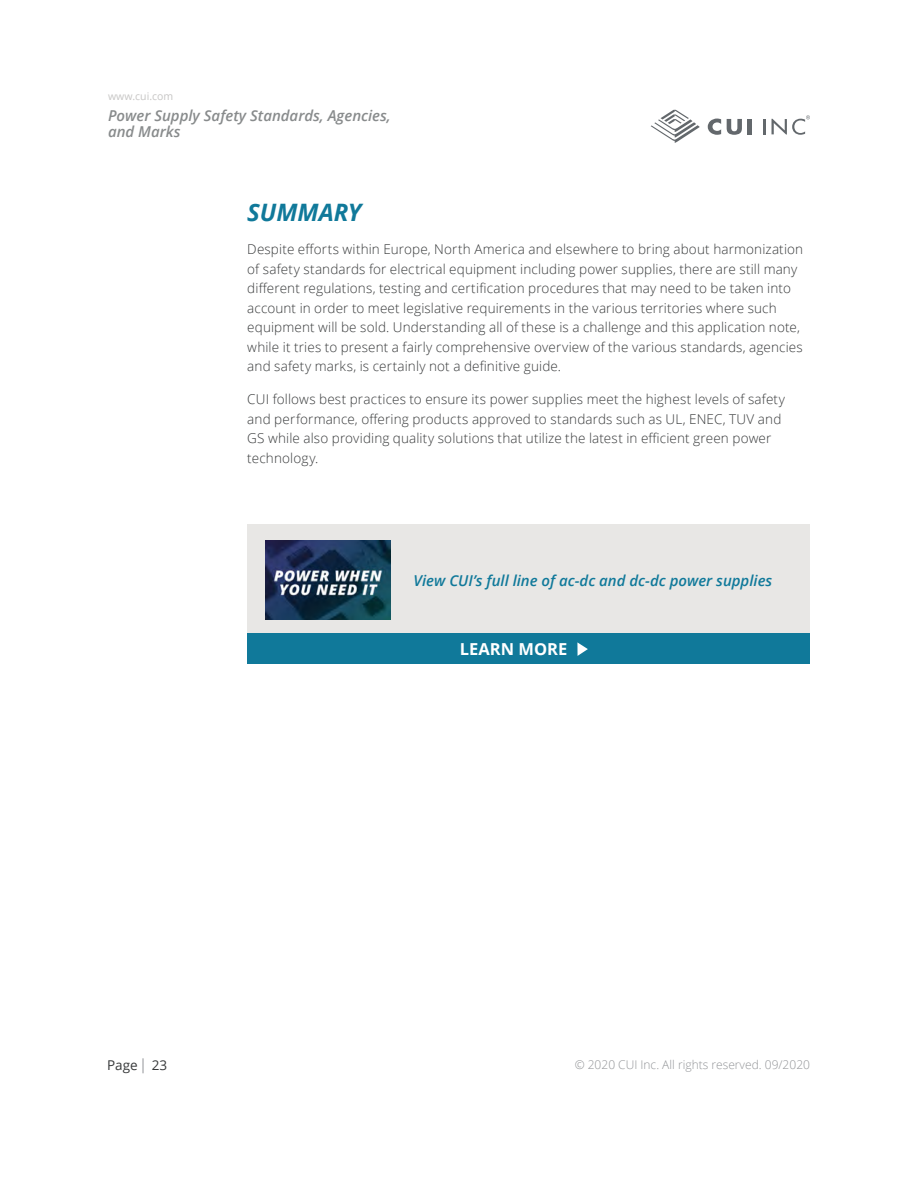
<style>
.page{position:relative;width:918px;height:1188px;background:#fff}
.page>*{position:absolute;margin:0;border:0;box-sizing:border-box;transform-origin:0 0}
.t1{font:italic 700 24px "Open Sans";color:#10799a}
.t2{font:700 16.5px "Open Sans";color:#fff}
.t3{font:italic 600 15px "Open Sans";color:#10799a}
.t4{font:italic 600 15px/16.5px "Open Sans";color:#888b8c}
.t5{font:300 13.5px/19.5px "Open Sans";letter-spacing:.01em;color:#37393a}
.t6{font:13.5px "Open Sans";color:#37393a}
.t7{font:300 12px "Open Sans";color:#939598}
.t8{font:10.5px "Open Sans";color:#c7c6c5}
</style>
<div class="page">
<svg style="left:651px;top:109px;width:49px;height:34px"></svg>
<svg style="left:763px;top:119px;width:2px;height:15px"></svg>
<svg style="left:708px;top:119px;width:13px;height:16px"></svg>
<svg style="left:727px;top:119px;width:15px;height:16px"></svg>
<hr style="left:748px;top:119px;width:4px;height:15px;background:#63686c">
<svg style="left:772px;top:115px;width:38px;height:20px"></svg>
<svg style="left:143px;top:1058px;width:1px;height:15px"></svg>
<div style="left:247px;top:525px;width:563px;height:138px;background:#e8e7e5"></div>
<div style="left:247px;top:633px;width:563px;height:30px;background:#10799a"></div>
<svg style="left:577px;top:642px;width:11px;height:14px"></svg>
<img style="left:265px;top:541px;width:125px;height:78px">
<p class="t8" style="left:108px;top:89px;width:67px">www.cui.com</p>
<p class="t4" style="left:108px;top:107px;width:284px">Power Supply Safety Standards, Agencies, and Marks</p>
<h1 class="t1" style="left:247px;top:196px;width:115px">SUMMARY</h1>
<p class="t5" style="left:247px;top:239px;width:557px">Despite efforts within Europe, North America and elsewhere to bring about harmonization of safety standards for electrical equipment including power supplies, there are still many different regulations, testing and certification procedures that may need to be taken into account in order to meet legislative requirements in the various territories where such equipment will be sold. Understanding all of these is a challenge and this application note, while it tries to present a fairly comprehensive overview of the various standards, agencies and safety marks, is certainly not a definitive guide.</p>
<p class="t5" style="left:247px;top:389px;width:539px">CUI follows best practices to ensure its power supplies meet the highest levels of safety and performance, offering products approved to standards such as UL, ENEC, TUV and GS while also providing quality solutions that utilize the latest in efficient green power technology.</p>
<p class="t3" style="left:414px;top:570px;width:360px">View CUI’s full line of ac-dc and dc-dc power supplies</p>
<p class="t6" style="left:107px;top:1056px;width:62px">Page 23</p>
<p class="t2" style="left:460px;top:637px;width:109px">LEARN MORE</p>
<p class="t7" style="left:575px;top:1056px;width:237px">© 2020 CUI Inc. All rights reserved. 09/2020</p>
</div>
